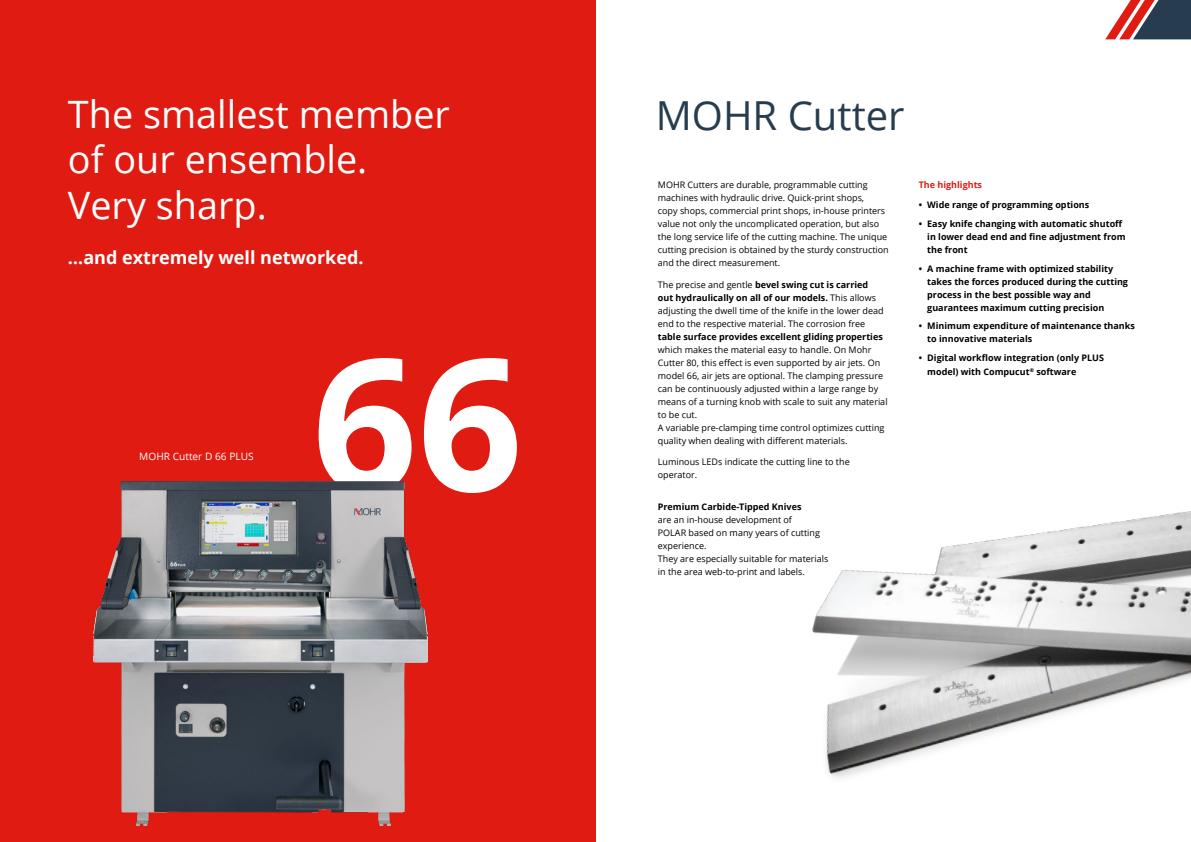
<style>
.page{position:relative;width:1191px;height:842px;background:#fff}
.page>*{position:absolute;margin:0;border:0;box-sizing:border-box;transform-origin:0 0}
.t1{font:700 184.4px "Open Sans";color:#fff}
.t2{font:40px "Open Sans";color:#273c4e}
.t3{font:37.8px/45.3px "Open Sans";color:#fff}
.t4{font:700 18px "Open Sans";color:#fff}
.t5{font:10.1px "Open Sans";color:#fff}
.t6{font:9px/13px "Open Sans";color:#000}
.t7{font:700 9px/13px "Open Sans";color:#000}
.t8{font:700 9px "Open Sans";color:#df1b12}
.s1{font-weight:700}
</style>
<div class="page">
<div style="left:0;top:0;width:595px;height:842px;background:#df1b12"></div>
<img style="left:812px;top:511px;width:379px;height:267px">
<svg style="left:1105px;top:0;width:86px;height:39px"></svg>
<img style="left:93px;top:481px;width:335px;height:345px">
<h3 class="t3" style="left:68px;top:91px;width:383px">The smallest member</h3>
<h2 class="t2" style="left:656px;top:88px;width:250px">MOHR Cutter</h2>
<h3 class="t3" style="left:68px;top:136px;width:301px">of our ensemble.<br>Very sharp.</h3>
<h3 class="t4" style="left:68px;top:245px;width:297px">…and extremely well networked.</h3>
<p class="t6" style="left:658px;top:178px;width:232px">MOHR Cutters are durable, programmable cutting machines with hydraulic drive. Quick-print shops,<br>copy shops, commercial print shops, in-house printers value not only the uncomplicated operation, but also the long service life of the cutting machine. The unique cutting precision is obtained by the sturdy construction and the direct measurement.</p>
<p class="t6" style="left:658px;top:278px;width:227px">The precise and gentle <span class="s1">bevel swing cut is carried out hydraulically on all of our models.</span> This allows adjusting the dwell time of the knife in the lower dead end to the respective material. The corrosion free</p>
<p class="t7" style="left:658px;top:330px;width:226px">table surface provides excellent gliding properties</p>
<p class="t6" style="left:658px;top:343px;width:231px">which makes the material easy to handle. On Mohr Cutter 80, this effect is even supported by air jets. On model 66, air jets are optional. The clamping pressure can be continuously adjusted within a large range by means of a turning knob with scale to suit any material to be cut.<br>A variable pre-clamping time control optimizes cutting quality when dealing with different materials.</p>
<p class="t6" style="left:658px;top:455px;width:193px">Luminous LEDs indicate the cutting line to the operator.</p>
<h1 class="t1" style="left:312px;top:294px;width:212px">66</h1>
<p class="t5" style="left:139px;top:449px;width:116px">MOHR Cutter D 66 PLUS</p>
<p class="t7" style="left:658px;top:500px;width:145px">Premium Carbide-Tipped Knives</p>
<p class="t6" style="left:658px;top:513px;width:172px">are an in-house development of<br>POLAR based on many years of cutting experience.<br>They are especially suitable for materials in the area web-to-print and labels.</p>
<p class="t8" style="left:918px;top:179px;width:65px">The highlights</p>
<p class="t7" style="left:918px;top:198px;width:172px">• Wide range of programming options</p>
<p class="t7" style="left:927px;top:217px;width:200px;text-indent:-9px">• Easy knife changing with automatic shutoff in lower dead end and fine adjustment from the front</p>
<p class="t7" style="left:927px;top:262px;width:202px;text-indent:-9px">• A machine frame with optimized stability takes the forces produced during the cutting process in the best possible way and guarantees maximum cutting precision</p>
<p class="t7" style="left:927px;top:319px;width:209px;text-indent:-9px">• Minimum expenditure of maintenance thanks to innovative materials</p>
<p class="t7" style="left:927px;top:351px;width:178px;line-height:14px;text-indent:-9px">• Digital workflow integration (only PLUS model) with Compucut<sup>®</sup> software</p>
</div>
